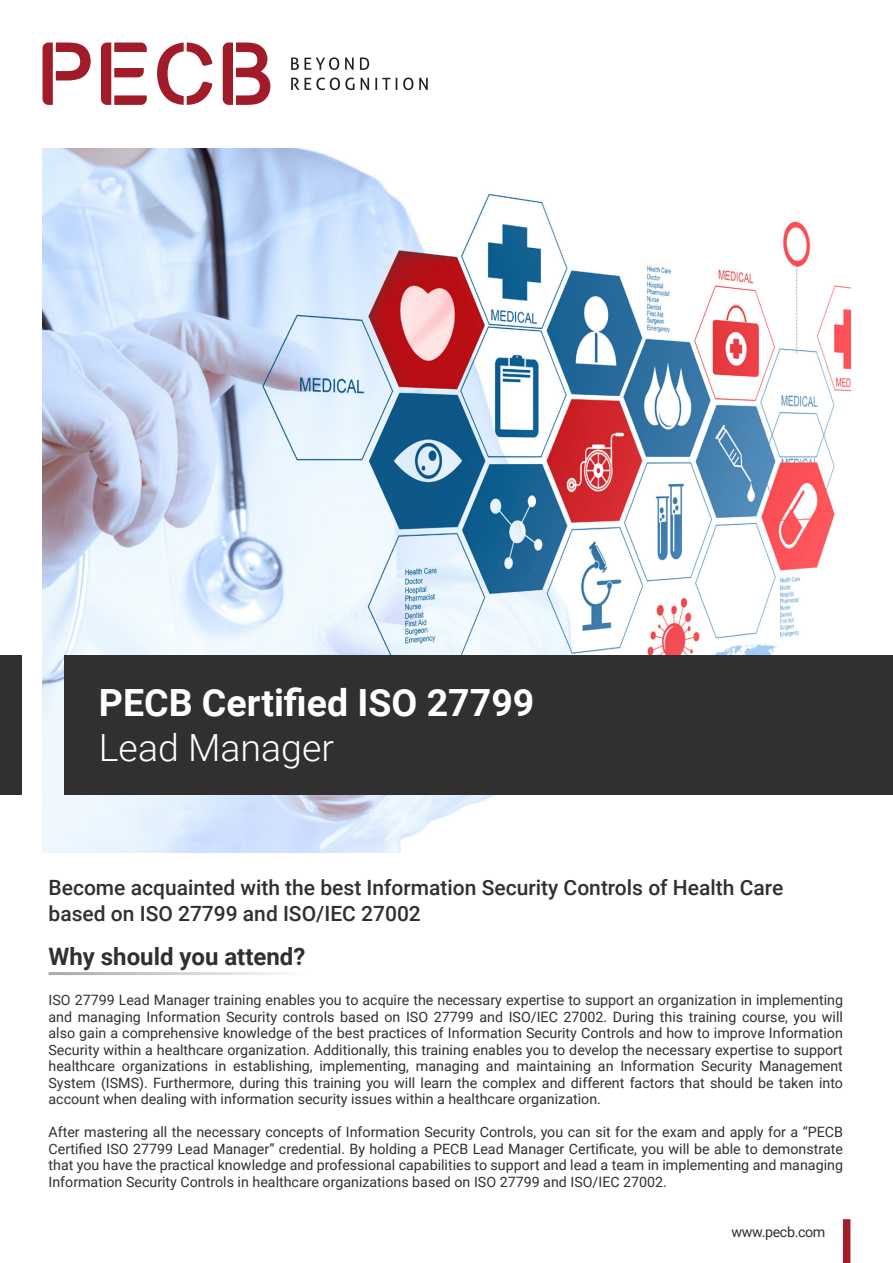
<style>
.page{position:relative;width:893px;height:1263px;background:#fff}
.page>*{position:absolute;margin:0;border:0;box-sizing:border-box;transform-origin:0 0}
.t1{font:700 37.5px "Roboto";color:#fff}
.t2{font:300 37.5px "Roboto";color:#fff}
.t3{font:700 24px "Roboto";color:#312f30}
.t4{font:500 21px/25.2px "Roboto";color:#312f30}
.Bullet_Points{font:14.25px/16.5px "Roboto";color:#312f30;text-align:justify}
.Bullet_Points-2{font:14.25px "Roboto";letter-spacing:-.025em;color:#312f30}
</style>
<div class="page">
<img style="left:43px;top:149px;width:807px;height:703px">
<div style="left:843px;top:1219px;width:7px;height:44px;background:#a11e29"></div>
<div style="left:65px;top:655px;width:828px;height:140px;background:#312f30"></div>
<div style="left:0;top:655px;width:21px;height:140px;background:#312f30"></div>
<svg style="left:43px;top:43px;width:48px;height:62px"></svg>
<svg style="left:101px;top:43px;width:46px;height:62px"></svg>
<svg style="left:157px;top:43px;width:55px;height:62px"></svg>
<svg style="left:223px;top:43px;width:47px;height:62px"></svg>
<svg style="left:291px;top:57px;width:48px;height:13px"></svg>
<svg style="left:345px;top:58px;width:9px;height:12px"></svg>
<svg style="left:360px;top:57px;width:9px;height:13px"></svg>
<svg style="left:291px;top:78px;width:8px;height:12px"></svg>
<svg style="left:305px;top:78px;width:49px;height:12px"></svg>
<svg style="left:361px;top:78px;width:8px;height:12px"></svg>
<svg style="left:375px;top:78px;width:15px;height:12px"></svg>
<svg style="left:396px;top:78px;width:1px;height:12px"></svg>
<svg style="left:403px;top:78px;width:10px;height:12px"></svg>
<svg style="left:419px;top:78px;width:9px;height:12px"></svg>
<p class="t1" style="left:99px;top:676px;width:437px">PECB Certified ISO 27799</p>
<p class="t2" style="left:99px;top:721px;width:237px">Lead Manager</p>
<p class="t4" style="left:49px;top:875px;width:736px">Become acquainted with the best Information Security Controls of Health Care based on ISO 27799 and ISO/IEC 27002</p>
<p class="t3" style="left:49px;top:939px;width:258px">Why should you attend?</p>
<p class="Bullet_Points" style="left:49px;top:991px;width:796px">ISO 27799 Lead Manager training enables you to acquire the necessary expertise to support an organization in implementing and managing Information Security controls based on ISO 27799 and ISO/IEC 27002. During this training course, you will also gain a comprehensive knowledge of the best practices of Information Security Controls and how to improve Information Security within a healthcare organization. Additionally, this training enables you to develop the necessary expertise to support healthcare organizations in establishing, implementing, managing and maintaining an Information Security Management System (ISMS). Furthermore, during this training you will learn the complex and different factors that should be taken into account when dealing with information security issues within a healthcare organization.</p>
<p class="Bullet_Points" style="left:49px;top:1123px;width:796px">After mastering all the necessary concepts of Information Security Controls, you can sit for the exam and apply for a “PECB Certified ISO 27799 Lead Manager” credential. By holding a PECB Lead Manager Certificate, you will be able to demonstrate that you have the practical knowledge and professional capabilities to support and lead a team in implementing and managing Information Security Controls in healthcare organizations based on ISO 27799 and ISO/IEC 27002.</p>
<p class="Bullet_Points-2" style="left:731px;top:1221px;width:95px">www.pecb.com</p>
</div>
